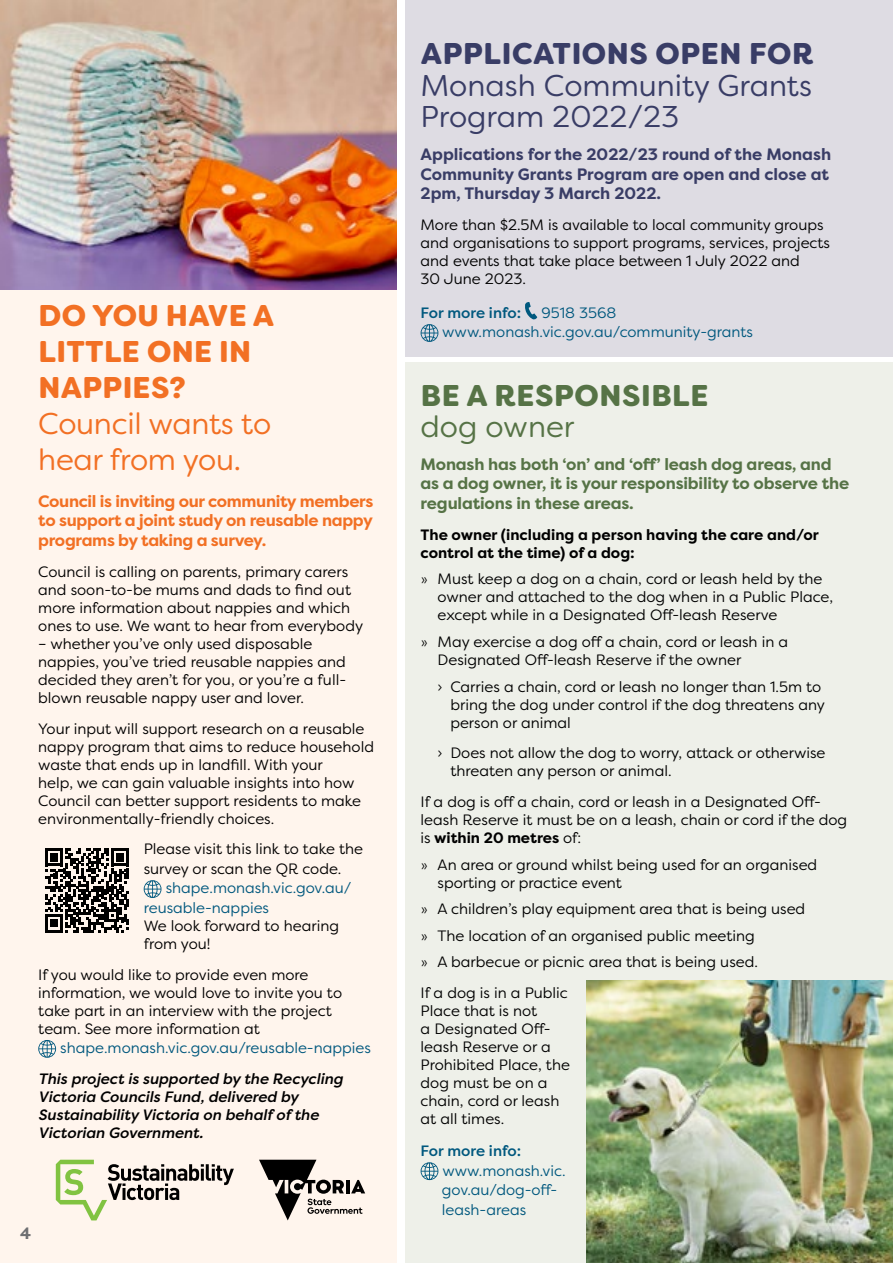
<style>
.page{position:relative;width:893px;height:1263px;background:#fff}
.page>*{position:absolute;margin:0;border:0;box-sizing:border-box;transform-origin:0 0}
.t1{font:900 30px/36px "Filson Soft";letter-spacing:.01em;color:#f27024}
.t2{font:30px/31.5px "Filson Soft";color:#393d66;text-align:justify}
.t3{font:900 30px/31.5px "Filson Soft";letter-spacing:.02em;color:#567346}
.First_Sentence{font:700 16.5px/19.8px "Filson Pro";letter-spacing:-.01em;color:#567346}
.First_Sentence-2{font:700 16.5px/19.8px "Filson Pro";color:#393d66}
.First_Sentence-3{font:700 16.5px/19.8px "Filson Pro";letter-spacing:-.02em;color:#f27024;text-align:justify}
.t4{font:700 16.5px "Filson Pro";color:#6d6e71}
.Para_1{font:15px/18px "Filson Pro";color:#000}
.Bullet_Point{font:15px/18px "Filson Pro";color:#000}
.Para_1-2{font:15px/19.5px "Filson Pro";color:#00587e}
.Para_1-3{font:italic 500 15px/18px "Filson Pro";color:#000}
.Para_1-4{font:700 15px/18px "Filson Pro";color:#000}
.Para_1-5{font:500 15px "Filson Pro";letter-spacing:-.005em;color:#00587e}
.s1{font-weight:400}
.s2{font-weight:900}
.s3{font-family:"Calibri";font-weight:300}
.s4{font-weight:700}
</style>
<div class="page">
<div style="left:405px;top:363px;width:488px;height:900px;background:#eef0e9"></div>
<div style="left:405px;top:0;width:488px;height:356px;background:#dedce3"></div>
<div style="left:0;top:0;width:396px;height:1263px;background:#fff5ed"></div>
<img style="left:0;top:0;width:396px;height:289px">
<svg style="left:45px;top:848px;width:84px;height:84px"></svg>
<svg style="left:56px;top:1160px;width:178px;height:60px"></svg>
<svg style="left:259px;top:1160px;width:106px;height:60px"></svg>
<svg style="left:421px;top:1162px;width:17px;height:18px"></svg>
<img style="left:587px;top:980px;width:306px;height:283px">
<svg style="left:144px;top:880px;width:17px;height:18px"></svg>
<svg style="left:38px;top:1040px;width:18px;height:18px"></svg>
<svg style="left:525px;top:302px;width:12px;height:18px"></svg>
<svg style="left:421px;top:324px;width:17px;height:18px"></svg>
<h1 class="t1" style="left:38px;top:297px;width:237px">DO YOU HAVE A<br>LITTLE ONE IN<br>NAPPIES?<br><span class="s1">Council wants to hear from you.</span></h1>
<h3 class="First_Sentence-3" style="left:38px;top:491px;width:337px">Council is inviting our community members to support a joint study on reusable nappy programs by taking a survey.</h3>
<p class="Para_1" style="left:38px;top:562px;width:326px">Council is calling on parents, primary carers and soon-to-be mums and dads to find out more information about nappies and which ones to use. We want to hear from everybody</p>
<p class="Para_1" style="left:38px;top:634px;width:309px">– whether you’ve only used disposable nappies, you’ve tried reusable nappies and decided they aren’t for you, or you’re a full&shy;blown reusable nappy user and lover.</p>
<p class="Para_1" style="left:38px;top:719px;width:337px">Your input will support research on a reusable nappy program that aims to reduce household waste that ends up in landfill. With your<br>help, we can gain valuable insights into how Council can better support residents to make environmentally-friendly choices.</p>
<p class="Para_1" style="left:144px;top:840px;width:221px">Please visit this link to take the</p>
<p class="Para_1" style="left:144px;top:859px;width:199px">survey or scan the QR code.</p>
<p class="Para_1-2" style="left:166px;top:878px;width:187px">shape.monash.vic.gov.au/</p>
<p class="Para_1-2" style="left:144px;top:897px;width:127px">reusable-nappies</p>
<p class="Para_1" style="left:144px;top:916px;width:197px">We look forward to hearing from you!</p>
<p class="Para_1" style="left:38px;top:965px;width:305px">If you would like to provide even more information, we would love to invite you to take part in an interview with the project team. See more information at</p>
<p class="Para_1-2" style="left:60px;top:1038px;width:312px">shape.monash.vic.gov.au/reusable-nappies</p>
<p class="Para_1-3" style="left:38px;top:1069px;width:306px">This project is supported by the Recycling Victoria Councils Fund, delivered by Sustainability Victoria on behalf of the Victorian Government.</p>
<p class="t4" style="left:20px;top:1222px;width:12px">4</p>
<p class="t4" style="left:20px;top:1225px;width:12px">4</p>
<h1 class="t2" style="left:421px;top:38px;width:394px"><span class="s2">APPLICATIONS OPEN FOR </span>Monash Community Grants Program 2022/23</h1>
<h3 class="First_Sentence-2" style="left:421px;top:144px;width:412px">Applications for the 2022/23 round of the Monash<br>Community Grants Program are open and close at<br>2pm, Thursday 3 March 2022.</h3>
<p class="Para_1" style="left:421px;top:215px;width:411px">More than $2.5M is available to local community groups and organisations to support programs, services, projects and events that take place between 1 July 2022 and<br>30 June 2023.</p>
<p class="Para_1-5" style="left:421px;top:302px;width:102px">For more info:</p>
<p class="Para_1-2" style="left:541px;top:302px;width:76px">9518 3568</p>
<p class="Para_1-2" style="left:442px;top:322px;width:312px">www.monash.vic.gov.au/community-grants</p>
<h1 class="t3" style="left:421px;top:379px;width:289px">BE A RESPONSIBLE <span class="s1">dog owner</span></h1>
<h3 class="First_Sentence" style="left:421px;top:454px;width:430px">Monash has both ‘on’ and ‘off’ leash dog areas, and as a dog owner, it is your responsibility to observe the regulations in these areas.</h3>
<p class="Para_1-4" style="left:421px;top:526px;width:400px">The owner (including a person having the care and/or control at the time) of a dog:</p>
<p class="Bullet_Point" style="left:438px;top:570px;width:397px;text-indent:-17px"><span class="s3">»</span> Must keep a dog on a chain, cord or leash held by the owner and attached to the dog when in a Public Place, except while in a Designated Off-leash Reserve</p>
<p class="Bullet_Point" style="left:438px;top:632px;width:352px;text-indent:-17px"><span class="s3">»</span> May exercise a dog off a chain, cord or leash in a<br>Designated Off-leash Reserve if the owner</p>
<p class="Para_1" style="left:450px;top:677px;width:376px;text-indent:-13px">› Carries a chain, cord or leash no longer than 1.5m to bring the dog under control if the dog threatens any person or animal</p>
<p class="Para_1" style="left:450px;top:744px;width:377px;text-indent:-13px">› Does not allow the dog to worry, attack or otherwise threaten any person or animal.</p>
<p class="Para_1" style="left:421px;top:792px;width:428px">If a dog is off a chain, cord or leash in a Designated Off&shy;leash Reserve it must be on a leash, chain or cord if the dog is <span class="s4">within 20 metres</span> of:</p>
<p class="Bullet_Point" style="left:438px;top:855px;width:381px;text-indent:-17px"><span class="s3">»</span> An area or ground whilst being used for an organised sporting or practice event</p>
<p class="Bullet_Point" style="left:421px;top:899px;width:386px"><span class="s3">»</span> A children’s play equipment area that is being used</p>
<p class="Bullet_Point" style="left:421px;top:926px;width:336px"><span class="s3">»</span> The location of an organised public meeting</p>
<p class="Bullet_Point" style="left:421px;top:952px;width:339px"><span class="s3">»</span> A barbecue or picnic area that is being used.</p>
<p class="Para_1" style="left:421px;top:983px;width:151px">If a dog is in a Public<br>Place that is not<br>a Designated Off&shy;leash Reserve or a<br>Prohibited Place, the dog must be on a chain, cord or leash at all times.</p>
<p class="Para_1-5" style="left:421px;top:1140px;width:102px">For more info:</p>
<p class="Para_1-2" style="left:442px;top:1160px;width:125px">www.monash.vic. gov.au/dog-off&shy;leash-areas</p>
</div>
